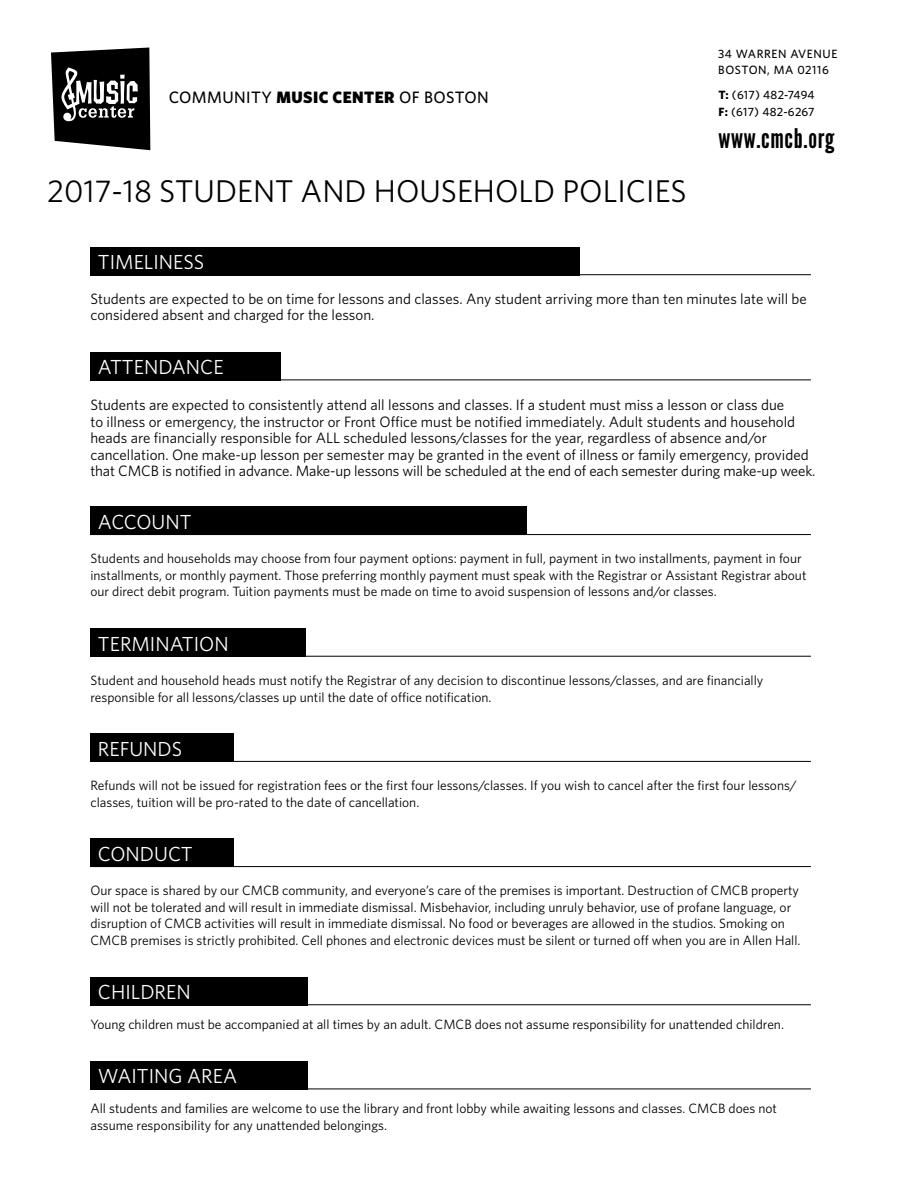
<style>
.page{position:relative;width:918px;height:1188px;background:#fff}
.page>*{position:absolute;margin:0;border:0;box-sizing:border-box;transform-origin:0 0}
.t1{font:31.5px "Whitney";color:#000}
.t2{font:27px "League Gothic";letter-spacing:.025em;color:#000}
.t3{font:20.4px "Whitney";color:#fff}
.t4{font:500 16.5px "Whitney";letter-spacing:.025em;color:#000}
.t5{font:15px/16.5px "Whitney";color:#000}
.t6{font:13.5px/16.5px "Whitney";color:#000}
.t7{font:500 12px/16.5px "Whitney";letter-spacing:.035em;color:#000}
.s1{font-weight:900}
.s2{font-weight:700}
</style>
<div class="page">
<svg style="left:51px;top:48px;width:99px;height:102px"></svg>
<div style="left:90px;top:247px;width:490px;height:28px;background:#000"></div>
<hr style="left:90px;top:274px;width:721px;height:1px;background:#000">
<div style="left:90px;top:352px;width:191px;height:28px;background:#000"></div>
<hr style="left:90px;top:380px;width:721px;height:1px;background:#000">
<div style="left:90px;top:507px;width:437px;height:28px;background:#000"></div>
<hr style="left:90px;top:534px;width:721px;height:1px;background:#000">
<div style="left:90px;top:629px;width:216px;height:28px;background:#000"></div>
<hr style="left:90px;top:656px;width:721px;height:1px;background:#000">
<div style="left:90px;top:734px;width:144px;height:28px;background:#000"></div>
<hr style="left:90px;top:761px;width:721px;height:1px;background:#000">
<div style="left:90px;top:839px;width:144px;height:28px;background:#000"></div>
<hr style="left:90px;top:866px;width:721px;height:1px;background:#000">
<div style="left:90px;top:977px;width:218px;height:28px;background:#000"></div>
<hr style="left:90px;top:1004px;width:721px;height:1px;background:#000">
<div style="left:90px;top:1061px;width:218px;height:28px;background:#000"></div>
<hr style="left:90px;top:1089px;width:721px;height:1px;background:#000">
<p class="t4" style="left:169px;top:87px;width:322px">COMMUNITY <span class="s1">MUSIC CENTER</span> OF BOSTON</p>
<h1 class="t1" style="left:47px;top:170px;width:641px">2017-18 STUDENT AND HOUSEHOLD POLICIES</h1>
<p class="t7" style="left:718px;top:45px;width:121px">34 WARREN AVENUE<br>BOSTON, MA 02116</p>
<p class="t7" style="left:719px;top:87px;width:98px"><span class="s2">T:</span> (617) 482-7494<br><span class="s2">F:</span> (617) 482-6267</p>
<h2 class="t2" style="left:719px;top:123px;width:117px">www.cmcb.org</h2>
<h3 class="t3" style="left:98px;top:249px;width:108px">TIMELINESS</h3>
<p class="t5" style="left:90px;top:290px;width:718px">Students are expected to be on time for lessons and classes. Any student arriving more than ten minutes late will be considered absent and charged for the lesson.</p>
<h3 class="t3" style="left:98px;top:354px;width:127px">ATTENDANCE</h3>
<p class="t5" style="left:90px;top:396px;width:727px">Students are expected to consistently attend all lessons and classes. If a student must miss a lesson or class due<br>to illness or emergency, the instructor or Front Office must be notified immediately. Adult students and household heads are financially responsible for ALL scheduled lessons/classes for the year, regardless of absence and/or cancellation. One make-up lesson per semester may be granted in the event of illness or family emergency, provided that CMCB is notified in advance. Make-up lessons will be scheduled at the end of each semester during make-up week.</p>
<h3 class="t3" style="left:98px;top:508px;width:95px">ACCOUNT</h3>
<p class="t6" style="left:90px;top:550px;width:718px">Students and households may choose from four payment options: payment in full, payment in two installments, payment in four installments, or monthly payment. Those preferring monthly payment must speak with the Registrar or Assistant Registrar about our direct debit program. Tuition payments must be made on time to avoid suspension of lessons and/or classes.</p>
<h3 class="t3" style="left:98px;top:630px;width:132px">TERMINATION</h3>
<p class="t6" style="left:90px;top:672px;width:675px">Student and household heads must notify the Registrar of any decision to discontinue lessons/classes, and are financially responsible for all lessons/classes up until the date of office notification.</p>
<h3 class="t3" style="left:98px;top:735px;width:86px">REFUNDS</h3>
<p class="t6" style="left:90px;top:777px;width:708px">Refunds will not be issued for registration fees or the first four lessons/classes. If you wish to cancel after the first four lessons/ classes, tuition will be pro-rated to the date of cancellation.</p>
<h3 class="t3" style="left:98px;top:840px;width:96px">CONDUCT</h3>
<p class="t6" style="left:90px;top:882px;width:712px">Our space is shared by our CMCB community, and everyone’s care of the premises is important. Destruction of CMCB property will not be tolerated and will result in immediate dismissal. Misbehavior, including unruly behavior, use of profane language, or disruption of CMCB activities will result in immediate dismissal. No food or beverages are allowed in the studios. Smoking on CMCB premises is strictly prohibited. Cell phones and electronic devices must be silent or turned off when you are in Allen Hall.</p>
<h3 class="t3" style="left:98px;top:979px;width:94px">CHILDREN</h3>
<p class="t6" style="left:90px;top:1016px;width:695px">Young children must be accompanied at all times by an adult. CMCB does not assume responsibility for unattended children.</p>
<h3 class="t3" style="left:98px;top:1063px;width:141px">WAITING AREA</h3>
<p class="t6" style="left:90px;top:1100px;width:688px">All students and families are welcome to use the library and front lobby while awaiting lessons and classes. CMCB does not assume responsibility for any unattended belongings.</p>
</div>
